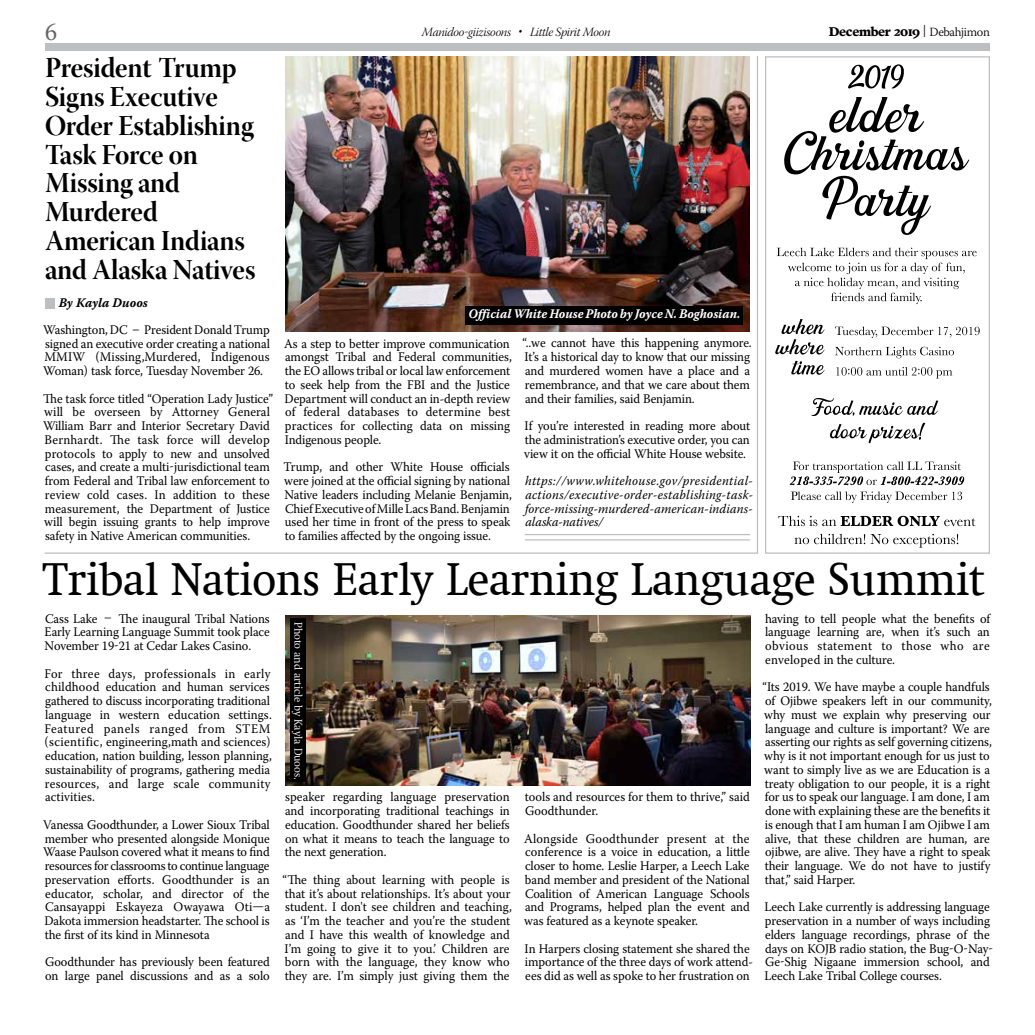
<style>
.page{position:relative;width:1035px;height:1035px;background:#fff}
.page>*{position:absolute;margin:0;border:0;box-sizing:border-box;transform-origin:0 0}
.t1{font:46.25px "Swift Com";letter-spacing:-.01em;color:#000;scale:.95 1}
.t2{font:28.75px/28.8px "Warnock Pro Bold Disp";letter-spacing:-.01em;color:#000;scale:.95 1}
.t3{font:25px "Warnock Pro";color:#636466;scale:.95 1}
.t4{font:13.12px/13.8px "Warnock Pro";letter-spacing:-.005em;color:#000;scale:.95 1}
.t5{font:italic 13.12px/13.8px "Warnock Pro";letter-spacing:.005em;color:#000;text-align:justify;scale:.95 1}
.t6{font:13.12px "Warnock Pro Bold It Capt";letter-spacing:-.01em;color:#fff;scale:.95 1}
.t7{font:13.12px "Warnock Pro Bold It Capt";letter-spacing:-.005em;color:#000;scale:.95 1}
.t8{font:12.5px "Warnock Pro Light It Subh";letter-spacing:-.025em;color:#000}
.t9{font:700 12.5px "Poynter Text";letter-spacing:-.025em;color:#000}
.t10{font:300 11.25px "Swift Com";letter-spacing:-.01em;color:#fff;scale:.95 1}
.s1{font-family:"Warnock Pro";font-weight:300}
</style>
<div class="page">
<div style="left:45px;top:43px;width:945px;height:8px;background:#bcbec0"></div>
<img style="left:44px;top:55px;width:714px;height:499px">
<div style="left:45px;top:298px;width:9px;height:10px;background:#bcbec0"></div>
<img style="left:285px;top:615px;width:465px;height:171px">
<div style="left:291px;top:619px;width:15px;height:163px;background:#000"></div>
<svg style="left:775px;top:319px;width:50px;height:36px"></svg>
<svg style="left:791px;top:361px;width:34px;height:14px"></svg>
<svg style="left:848px;top:64px;width:56px;height:25px"></svg>
<svg style="left:784px;top:97px;width:185px;height:138px"></svg>
<svg style="left:777px;top:248px;width:200px;height:56px"></svg>
<svg style="left:811px;top:398px;width:127px;height:18px"></svg>
<svg style="left:830px;top:423px;width:95px;height:20px"></svg>
<svg style="left:790px;top:462px;width:174px;height:23px"></svg>
<svg style="left:791px;top:492px;width:171px;height:11px"></svg>
<svg style="left:835px;top:327px;width:145px;height:11px"></svg>
<svg style="left:835px;top:347px;width:119px;height:11px"></svg>
<svg style="left:837px;top:367px;width:115px;height:11px"></svg>
<svg style="left:778px;top:516px;width:198px;height:10px"></svg>
<svg style="left:795px;top:534px;width:163px;height:14px"></svg>
<div style="left:765px;top:56px;width:225px;height:498px;border:1px solid #bcbec0"></div>
<h3 class="t3" style="left:45px;top:17px;width:14px">6</h3>
<p class="t8" style="left:422px;top:25px;width:190px">Manidoo-giizisoons • Little Spirit Moon</p>
<p class="t9" style="left:829px;top:26px;width:163px">December 2019 <span class="s1">| Debahjimon</span></p>
<h2 class="t2" style="left:45px;top:53px;width:223px">President Trump<br>Signs Executive<br>Order Establishing<br>Task Force on<br>Missing and<br>Murdered<br>American Indians and Alaska Natives</h2>
<p class="t7" style="left:59px;top:295px;width:95px">By Kayla Duoos</p>
<p class="t4" style="left:43px;top:322px;width:240px;text-align:justify">Washington, DC – President Donald Trump signed an executive order creating a national MMIW (Missing,Murdered, Indigenous Woman) task force, Tuesday November 26.</p>
<p class="t4" style="left:43px;top:391px;width:244px">The task force titled “Operation Lady Justice” will be overseen by Attorney General William Barr and Interior Secretary David Bernhardt. The task force will develop protocols to apply to new and unsolved cases, and create a multi-jurisdictional team from Federal and Tribal law enforcement to review cold cases. In addition to these measurement, the Department of Justice will begin issuing grants to help improve safety in Native American communities.</p>
<p class="t6" style="left:469px;top:306px;width:288px">Official White House Photo by Joyce N. Boghosian.</p>
<p class="t4" style="left:523px;top:336px;width:243px">“..we cannot have this happening anymore.<br>It’s a historical day to know that our missing and murdered women have a place and a remembrance, and that we care about them and their families, said Benjamin.</p>
<p class="t4" style="left:524px;top:419px;width:239px;text-align:justify">If you’re interested in reading more about the administration’s executive order, you can view it on the official White House website.</p>
<p class="t5" style="left:525px;top:474px;width:241px">https://www.whitehouse.gov/presidential&shy;actions/executive-order-establishing-task&shy;force-missing-murdered-american-indians&shy;alaska-natives/</p>
<p class="t4" style="left:284px;top:336px;width:241px">As a step to better improve communication amongst Tribal and Federal communities, the EO allows tribal or local law enforcement to seek help from the FBI and the Justice Department will conduct an in-depth review of federal databases to determine best practices for collecting data on missing Indigenous people.</p>
<p class="t4" style="left:283px;top:460px;width:242px">Trump, and other White House officials were joined at the official signing by national Native leaders including Melanie Benjamin, Chief Executive of Mille Lacs Band. Benjamin used her time in front of the press to speak to families affected by the ongoing issue.</p>
<h1 class="t1" style="left:43px;top:552px;width:994px">Tribal Nations Early Learning Language Summit</h1>
<p class="t10" style="left:305px;top:622px;width:168px;rotate:90deg">Photo and article by Kayla Duoos.</p>
<p class="t4" style="left:45px;top:611px;width:238px;text-align:justify">Cass Lake – The inaugural Tribal Nations Early Learning Language Summit took place November 19-21 at Cedar Lakes Casino.</p>
<p class="t4" style="left:45px;top:666px;width:241px">For three days, professionals in early childhood education and human services gathered to discuss incorporating traditional language in western education settings.<br>Featured panels ranged from STEM (scientific, engineering,math and sciences) education, nation building, lesson planning, sustainability of programs, gathering media resources, and large scale community activities.</p>
<p class="t4" style="left:43px;top:817px;width:240px;text-align:justify">Vanessa Goodthunder, a Lower Sioux Tribal member who presented alongside Monique Waase Paulson covered what it means to find resources for classrooms to continue language preservation efforts. Goodthunder is an educator, scholar, and director of the Cansayappi Eskayeza Owayawa Oti—a Dakota immersion headstarter. The school is the first of its kind in Minnesota</p>
<p class="t4" style="left:45px;top:955px;width:238px">Goodthunder has previously been featured on large panel discussions and as a solo</p>
<p class="t4" style="left:765px;top:611px;width:239px;text-align:justify">having to tell people what the benefits of language learning are, when it’s such an obvious statement to those who are enveloped in the culture.</p>
<p class="t4" style="left:763px;top:680px;width:243px">“Its 2019. We have maybe a couple handfuls of Ojibwe speakers left in our community, why must we explain why preserving our language and culture is important? We are asserting our rights as self governing citizens, why is it not important enough for us just to want to simply live as we are Education is a treaty obligation to our people, it is a right for us to speak our language. I am done, I am done with explaining these are the benefits it is enough that I am human I am Ojibwe I am alive, that these children are human, are ojibwe, are alive. They have a right to speak their language. We do not have to justify that,” said Harper.</p>
<p class="t4" style="left:765px;top:900px;width:242px">Leech Lake currently is addressing language preservation in a number of ways including elders language recordings, phrase of the days on KOJB radio station, the Bug-O-Nay-Ge-Shig Nigaane immersion school, and Leech Lake Tribal College courses.</p>
<p class="t4" style="left:285px;top:790px;width:238px;text-align:justify">speaker regarding language preservation and incorporating traditional teachings in education. Goodthunder shared her beliefs on what it means to teach the language to the next generation.</p>
<p class="t4" style="left:282px;top:872px;width:243px">“The thing about learning with people is that it’s about relationships. It’s about your student. I don't see children and teaching, as ‘I’m the teacher and you’re the student and I have this wealth of knowledge and I’m going to give it to you.’ Children are born with the language, they know who they are. I’m simply just giving them the</p>
<p class="t4" style="left:525px;top:790px;width:238px">tools and resources for them to thrive,” said<br>Goodthunder.</p>
<p class="t4" style="left:524px;top:831px;width:239px;text-align:justify">Alongside Goodthunder present at the conference is a voice in education, a little closer to home. Leslie Harper, a Leech Lake band member and president of the National Coalition of American Language Schools and Programs, helped plan the event and was featured as a keynote speaker.</p>
<p class="t4" style="left:525px;top:941px;width:242px">In Harpers closing statement she shared the importance of the three days of work attend&shy;ees did as well as spoke to her frustration on</p>
</div>
